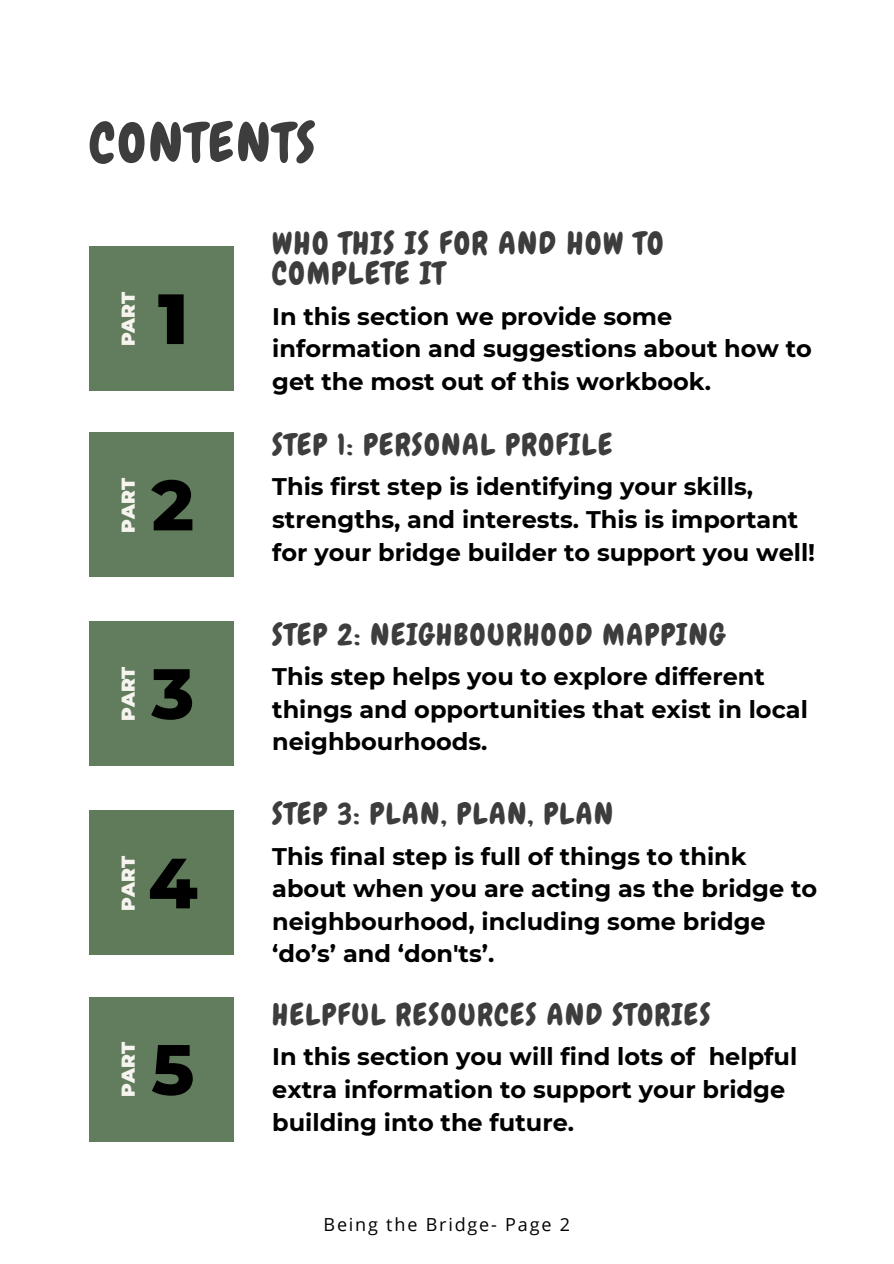
<style>
.page{position:relative;width:894px;height:1264px;background:#fff}
.page>*{position:absolute;margin:0;border:0;box-sizing:border-box;transform-origin:0 0}
.t1{font:800 70.95px "Montserrat";color:#000}
.t2{font:900 70.95px "Montserrat";color:#000}
.t3{font:54px "Chewy";letter-spacing:.05em;color:#3d3d3d}
.t4{font:31.2px/30.3px "Chewy";letter-spacing:.055em;color:#3d3d3d}
.t5{font:30px "Chewy";letter-spacing:.055em;color:#3d3d3d}
.t6{font:700 24px/32.7px "Montserrat";color:#010101}
.t7{font:900 18.6px "Montserrat";color:#f6f4ef}
.t8{font:18px "Open Sans";letter-spacing:.1em;color:#010101}
</style>
<div class="page">
<div style="left:89px;top:246px;width:144px;height:145px;background:#627d5d"></div>
<div style="left:89px;top:433px;width:144px;height:144px;background:#627d5d"></div>
<div style="left:89px;top:621px;width:144px;height:144px;background:#627d5d"></div>
<div style="left:89px;top:810px;width:144px;height:145px;background:#607b5a"></div>
<div style="left:89px;top:997px;width:144px;height:144px;background:#627d5d"></div>
<p class="t3" style="left:89px;top:108px;width:227px">CONTENTS</p>
<h2 class="t7" style="left:117px;top:346px;width:56px;rotate:-90deg">PART</h2>
<h1 class="t2" style="left:158px;top:275px;width:31px">1</h1>
<h3 class="t7" style="left:117px;top:532px;width:56px;rotate:-90deg">PART</h3>
<p class="t1" style="left:151px;top:461px;width:44px">2</p>
<h2 class="t7" style="left:117px;top:721px;width:56px;rotate:-90deg">PART</h2>
<h4 class="t1" style="left:151px;top:650px;width:44px">3</h4>
<h3 class="t7" style="left:117px;top:910px;width:56px;rotate:-90deg">PART</h3>
<p class="t1" style="left:148px;top:839px;width:51px">4</p>
<p class="t7" style="left:117px;top:1096px;width:56px;rotate:-90deg">PART</p>
<h4 class="t1" style="left:151px;top:1025px;width:45px">5</h4>
<h4 class="t4" style="left:272px;top:228px;width:392px">WHO THIS IS FOR AND HOW TO<br>COMPLETE IT</h4>
<p class="t6" style="left:272px;top:300px;width:541px">In this section we provide some information and suggestions about how to get the most out of this workbook.</p>
<h4 class="t5" style="left:272px;top:425px;width:341px">STEP 1: PERSONAL PROFILE</h4>
<p class="t6" style="left:272px;top:470px;width:544px">This first step is identifying your skills, strengths, and interests. This is important for your bridge builder to support you well!</p>
<h3 class="t5" style="left:272px;top:615px;width:454px">STEP 2: NEIGHBOURHOOD MAPPING</h3>
<h2 class="t6" style="left:272px;top:660px;width:537px">This step helps you to explore different things and opportunities that exist in local neighbourhoods.</h2>
<h4 class="t5" style="left:272px;top:794px;width:342px">STEP 3: PLAN, PLAN, PLAN</h4>
<h2 class="t6" style="left:272px;top:839px;width:546px">This final step is full of things to think about when you are acting as the bridge to neighbourhood, including some bridge ‘do’s’ and ‘don'ts’.</h2>
<h3 class="t5" style="left:272px;top:995px;width:439px">HELPFUL RESOURCES AND STORIES</h3>
<h2 class="t6" style="left:272px;top:1040px;width:526px">In this section you will find lots of helpful extra information to support your bridge building into the future.</h2>
<h3 class="t8" style="left:323px;top:1211px;width:248px">Being the Bridge- Page 2</h3>
</div>
